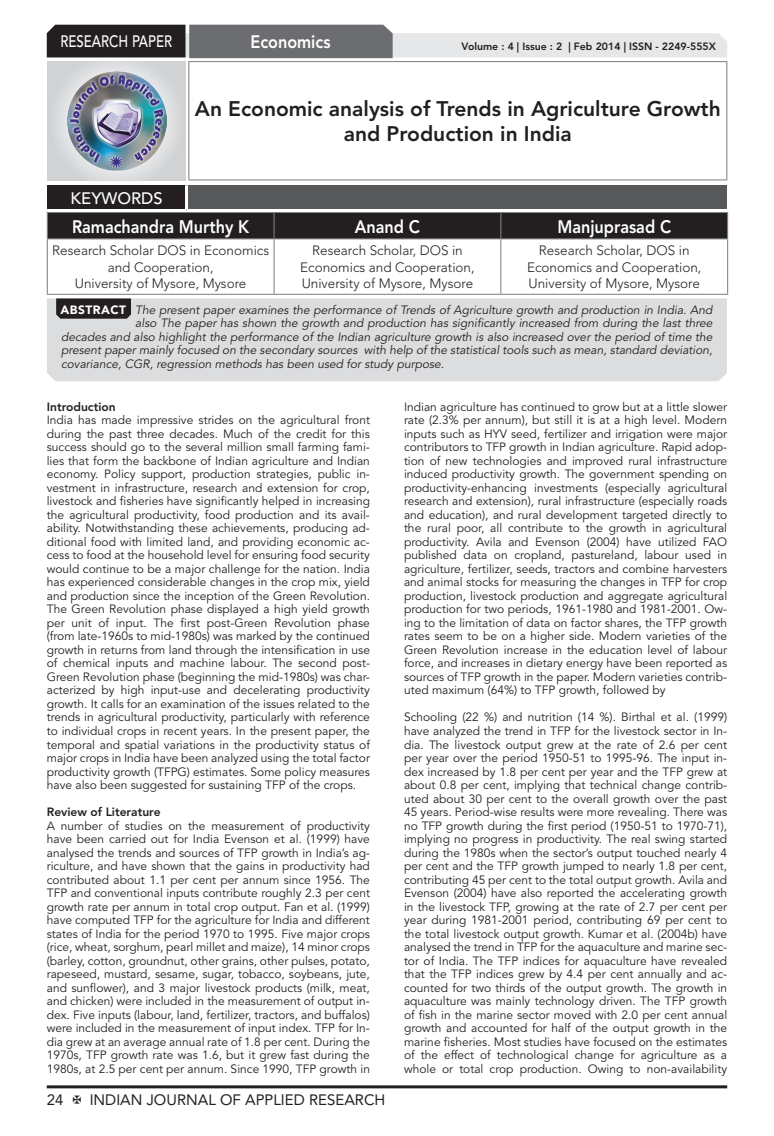
<style>
.page{position:relative;width:774px;height:1136px;background:#fff}
.page>*{position:absolute;margin:0;border:0;box-sizing:border-box;transform-origin:0 0}
.Articles_Head{font:800 21px/25.2px "Avenir LT Std";color:#231f20;text-align:center}
.Author_Name{font:800 18px "Avenir LT Std";color:#fff;scale:.9 1}
.Subject_Name{font:800 18px "Avenir LT Std";color:#fff;scale:.9 1}
.Address{font:500 16.5px "Avenir LT Std";color:#fff;scale:.8 1}
.Address-2{font:500 16.5px "Avenir LT Std";color:#fff}
.t1{font:15px "Avenir LT Std";color:#231f20}
.Address-3{font:300 13.5px/16.2px "Avenir LT Std";color:#231f20;text-align:center}
.Body_Text{font:12px/13.5px "Avenir LT Std";color:#231f20;text-align:justify}
.Body_Text-2{font:italic 12px "Avenir LT Std";color:#231f20}
.Bold{font:800 12px "Avenir LT Std";color:#231f20}
.t2{font:900 12px "Avenir LT Std";letter-spacing:.04em;color:#fff}
.t3{font:800 10.5px "Avenir LT Std";color:#231f20}
</style>
<div class="page">
<hr style="left:47px;top:1085px;width:680px;height:3px;background:#231f20">
<div style="left:48px;top:62px;width:137px;height:118px;background:linear-gradient(to right,#d9dadc,#d8d9db)"></div>
<img style="left:68px;top:71px;width:99px;height:100px">
<svg style="left:47px;top:25px;width:680px;height:33px;background:#9e9e9f"></svg>
<hr style="left:188px;top:61px;width:539px;height:1px;background:#808285">
<hr style="left:188px;top:62px;width:1px;height:117px;background:#808285">
<hr style="left:726px;top:62px;width:1px;height:117px;background:#808285">
<hr style="left:188px;top:179px;width:539px;height:1px;background:#808285">
<div style="left:47px;top:212px;width:681px;height:26px;background:#231f20"></div>
<hr style="left:47px;top:238px;width:227px;height:1px;background:#808285">
<hr style="left:47px;top:239px;width:1px;height:55px;background:#808285">
<hr style="left:274px;top:238px;width:227px;height:1px;background:#808285">
<hr style="left:274px;top:239px;width:1px;height:55px;background:#808285">
<hr style="left:501px;top:238px;width:227px;height:1px;background:#808285">
<hr style="left:500px;top:239px;width:1px;height:55px;background:#808285">
<hr style="left:727px;top:239px;width:1px;height:55px;background:#808285">
<hr style="left:47px;top:294px;width:227px;height:1px;background:#808285">
<hr style="left:274px;top:294px;width:227px;height:1px;background:#808285">
<hr style="left:501px;top:294px;width:227px;height:1px;background:#808285">
<div style="left:47px;top:185px;width:139px;height:25px;background:#231f20"></div>
<div style="left:186px;top:185px;width:541px;height:25px;background:#57585a"></div>
<hr style="left:185px;top:185px;width:3px;height:24px;background:#fff">
<hr style="left:47px;top:209px;width:139px;height:3px;background:#fff">
<hr style="left:186px;top:209px;width:541px;height:3px;background:#fff">
<div style="left:47px;top:298px;width:680px;height:83px;background:#dcdddf"></div>
<svg style="left:56px;top:298px;width:75px;height:20px"></svg>
<h3 class="Address" style="left:60px;top:32px;width:141px">RESEARCH PAPER</h3>
<p class="Subject_Name" style="left:250px;top:31px;width:90px">Economics</p>
<p class="t3" style="left:462px;top:41px;width:256px">Volume : 4 | Issue : 2 | Feb 2014 | ISSN - 2249-555X</p>
<p class="Address-2" style="left:71px;top:189px;width:94px">KEYWORDS</p>
<p class="Articles_Head" style="left:195px;top:96px;width:527px">An Economic analysis of Trends in Agriculture Growth and Production in India</p>
<p class="Author_Name" style="left:72px;top:215px;width:199px">Ramachandra Murthy K</p>
<p class="Author_Name" style="left:355px;top:215px;width:74px">Anand C</p>
<p class="Author_Name" style="left:557px;top:215px;width:128px">Manjuprasad C</p>
<p class="Address-3" style="left:52px;top:243px;width:218px">Research Scholar DOS in Economics and Cooperation,</p>
<p class="Address-3" style="left:75px;top:275px;width:173px">University of Mysore, Mysore</p>
<p class="Address-3" style="left:300px;top:243px;width:176px">Research Scholar, DOS in<br>Economics and Cooperation,<br>University of Mysore, Mysore</p>
<p class="Address-3" style="left:527px;top:243px;width:176px">Research Scholar, DOS in<br>Economics and Cooperation,<br>University of Mysore, Mysore</p>
<p class="t2" style="left:60px;top:302px;width:67px">ABSTRACT</p>
<p class="Body_Text-2" style="left:135px;top:303px;width:579px">The present paper examines the performance of Trends of Agriculture growth and production in India. And</p>
<p class="Body_Text-2" style="left:135px;top:316px;width:579px">also The paper has shown the growth and production has significantly increased from during the last three</p>
<p class="Body_Text-2" style="left:61px;top:330px;width:653px">decades and also highlight the performance of the Indian agriculture growth is also increased over the period of time the</p>
<p class="Body_Text-2" style="left:61px;top:343px;width:653px">present paper mainly focused on the secondary sources with help of the statistical tools such as mean, standard deviation,</p>
<p class="Body_Text-2" style="left:61px;top:357px;width:385px">covariance, CGR, regression methods has been used for study purpose.</p>
<p class="Bold" style="left:47px;top:399px;width:70px">Introduction</p>
<p class="Body_Text" style="left:47px;top:413px;width:325px">India has made impressive strides on the agricultural front during the past three decades. Much of the credit for this success should go to the several million small farming fami&shy;lies that form the backbone of Indian agriculture and Indian economy. Policy support, production strategies, public in&shy;vestment in infrastructure, research and extension for crop, livestock and fisheries have significantly helped in increasing the agricultural productivity, food production and its avail&shy;ability. Notwithstanding these achievements, producing ad&shy;ditional food with limited land, and providing economic ac&shy;cess to food at the household level for ensuring food security would continue to be a major challenge for the nation. India has experienced considerable changes in the crop mix, yield and production since the inception of the Green Revolution.<br>The Green Revolution phase displayed a high yield growth per unit of input. The first post-Green Revolution phase (from late-1960s to mid-1980s) was marked by the continued growth in returns from land through the intensification in use of chemical inputs and machine labour. The second post-Green Revolution phase (beginning the mid-1980s) was char&shy;acterized by high input-use and decelerating productivity growth. It calls for an examination of the issues related to the trends in agricultural productivity, particularly with reference to individual crops in recent years. In the present paper, the temporal and spatial variations in the productivity status of major crops in India have been analyzed using the total factor productivity growth (TFPG) estimates. Some policy measures have also been suggested for sustaining TFP of the crops.</p>
<p class="Bold" style="left:47px;top:804px;width:115px">Review of Literature</p>
<p class="Body_Text" style="left:47px;top:818px;width:325px">A number of studies on the measurement of productivity have been carried out for India Evenson et al. (1999) have analysed the trends and sources of TFP growth in India’s ag&shy;riculture, and have shown that the gains in productivity had contributed about 1.1 per cent per annum since 1956. The TFP and conventional inputs contribute roughly 2.3 per cent growth rate per annum in total crop output. Fan et al. (1999) have computed TFP for the agriculture for India and different states of India for the period 1970 to 1995. Five major crops (rice, wheat, sorghum, pearl millet and maize), 14 minor crops (barley, cotton, groundnut, other grains, other pulses, potato, rapeseed, mustard, sesame, sugar, tobacco, soybeans, jute, and sunflower), and 3 major livestock products (milk, meat, and chicken) were included in the measurement of output in&shy;dex. Five inputs (labour, land, fertilizer, tractors, and buffalos) were included in the measurement of input index. TFP for In&shy;dia grew at an average annual rate of 1.8 per cent. During the 1970s, TFP growth rate was 1.6, but it grew fast during the 1980s, at 2.5 per cent per annum. Since 1990, TFP growth in</p>
<p class="Body_Text" style="left:404px;top:400px;width:325px">Indian agriculture has continued to grow but at a little slower rate (2.3% per annum), but still it is at a high level. Modern inputs such as HYV seed, fertilizer and irrigation were major contributors to TFP growth in Indian agriculture. Rapid adop&shy;tion of new technologies and improved rural infrastructure induced productivity growth. The government spending on productivity-enhancing investments (especially agricultural research and extension), rural infrastructure (especially roads and education), and rural development targeted directly to the rural poor, all contribute to the growth in agricultural productivity. Avila and Evenson (2004) have utilized FAO published data on cropland, pastureland, labour used in agriculture, fertilizer, seeds, tractors and combine harvesters and animal stocks for measuring the changes in TFP for crop production, livestock production and aggregate agricultural production for two periods, 1961-1980 and 1981-2001. Ow&shy;ing to the limitation of data on factor shares, the TFP growth rates seem to be on a higher side. Modern varieties of the Green Revolution increase in the education level of labour force, and increases in dietary energy have been reported as sources of TFP growth in the paper. Modern varieties contrib&shy;uted maximum (64%) to TFP growth, followed by</p>
<p class="Body_Text" style="left:404px;top:710px;width:325px">Schooling (22 %) and nutrition (14 %). Birthal et al. (1999) have analyzed the trend in TFP for the livestock sector in In&shy;dia. The livestock output grew at the rate of 2.6 per cent per year over the period 1950-51 to 1995-96. The input in&shy;dex increased by 1.8 per cent per year and the TFP grew at about 0.8 per cent, implying that technical change contrib&shy;uted about 30 per cent to the overall growth over the past 45 years. Period-wise results were more revealing. There was no TFP growth during the first period (1950-51 to 1970-71), implying no progress in productivity. The real swing started during the 1980s when the sector’s output touched nearly 4 per cent and the TFP growth jumped to nearly 1.8 per cent, contributing 45 per cent to the total output growth. Avila and Evenson (2004) have also reported the accelerating growth in the livestock TFP, growing at the rate of 2.7 per cent per year during 1981-2001 period, contributing 69 per cent to the total livestock output growth. Kumar et al. (2004b) have analysed the trend in TFP for the aquaculture and marine sec&shy;tor of India. The TFP indices for aquaculture have revealed that the TFP indices grew by 4.4 per cent annually and ac&shy;counted for two thirds of the output growth. The growth in aquaculture was mainly technology driven. The TFP growth of fish in the marine sector moved with 2.0 per cent annual growth and accounted for half of the output growth in the marine fisheries. Most studies have focused on the estimates of the effect of technological change for agriculture as a whole or total crop production. Owing to non-availability</p>
<p class="t1" style="left:47px;top:1090px;width:18px">24</p>
<p class="t1" style="left:90px;top:1090px;width:297px">INDIAN JOURNAL OF APPLIED RESEARCH</p>
</div>
